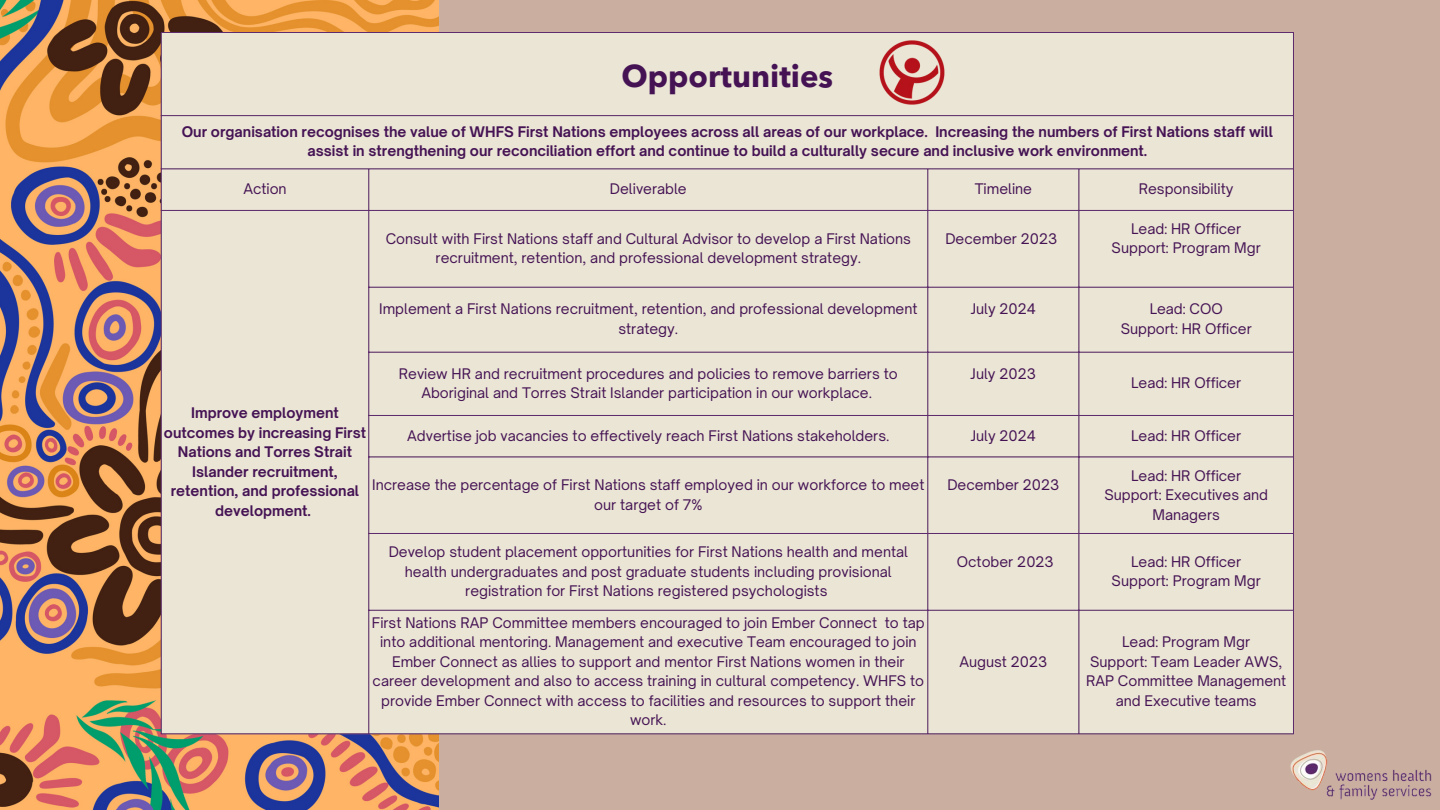
<style>
.page{position:relative;width:1440px;height:810px;background:#caafa0}
.page>*{position:absolute;margin:0;border:0;box-sizing:border-box;transform-origin:0 0}
.t1{font:700 31px "Avenir Next Thai Modern";color:#451354}
.t2{font:14px/19.5px "Open Sauce One";color:#451354;text-align:center}
.t3{font:700 14px/19.5px "Open Sauce One";color:#451354;text-align:center}
</style>
<div class="page">
<img style="left:0;top:0;width:439px;height:810px">
<div style="left:162px;top:33px;width:1131px;height:701px;background:#eae5d5"></div>
<hr style="left:161px;top:33px;width:1px;height:701px;background:#5e2b6d">
<hr style="left:369px;top:169px;width:1px;height:565px;background:#5e2b6d">
<hr style="left:928px;top:169px;width:1px;height:565px;background:#5e2b6d">
<hr style="left:1079px;top:169px;width:1px;height:565px;background:#5e2b6d">
<hr style="left:1293px;top:33px;width:1px;height:701px;background:#5e2b6d">
<hr style="left:161px;top:32px;width:1133px;height:1px;background:#5e2b6d">
<hr style="left:161px;top:115px;width:1133px;height:1px;background:#5e2b6d">
<hr style="left:161px;top:169px;width:1133px;height:1px;background:#5e2b6d">
<hr style="left:161px;top:210px;width:1133px;height:1px;background:#5e2b6d">
<hr style="left:369px;top:287px;width:925px;height:1px;background:#5e2b6d">
<hr style="left:369px;top:352px;width:925px;height:1px;background:#5e2b6d">
<hr style="left:369px;top:415px;width:925px;height:1px;background:#5e2b6d">
<hr style="left:369px;top:457px;width:925px;height:1px;background:#5e2b6d">
<hr style="left:369px;top:533px;width:925px;height:1px;background:#5e2b6d">
<hr style="left:369px;top:610px;width:925px;height:1px;background:#5e2b6d">
<hr style="left:161px;top:734px;width:1133px;height:1px;background:#5e2b6d">
<img style="left:1291px;top:750px;width:141px;height:50px">
<img style="left:862px;top:33px;width:96px;height:90px">
<p class="t1" style="left:622px;top:52px;width:213px">Opportunities</p>
<p class="t3" style="left:182px;top:122px;width:1093px">Our organisation recognises the value of WHFS First Nations employees across all areas of our workplace. Increasing the numbers of First Nations staff will assist in strengthening our reconciliation effort and continue to build a culturally secure and inclusive work environment.</p>
<p class="t2" style="left:243px;top:179px;width:45px">Action</p>
<p class="t2" style="left:610px;top:179px;width:78px">Deliverable</p>
<p class="t2" style="left:975px;top:179px;width:59px">Timeline</p>
<p class="t2" style="left:1139px;top:179px;width:96px">Responsibility</p>
<p class="t2" style="left:386px;top:229px;width:527px">Consult with First Nations staff and Cultural Advisor to develop a First Nations recruitment, retention, and professional development strategy.</p>
<p class="t2" style="left:945px;top:229px;width:114px">December 2023</p>
<p class="t2" style="left:1131px;top:219px;width:111px">Lead: HR Officer</p>
<p class="t2" style="left:1112px;top:238px;width:151px">Support: Program Mgr</p>
<p class="t2" style="left:379px;top:299px;width:540px">Implement a First Nations recruitment, retention, and professional development strategy.</p>
<p class="t2" style="left:971px;top:299px;width:67px">July 2024</p>
<p class="t2" style="left:1150px;top:299px;width:75px">Lead: COO</p>
<p class="t2" style="left:1121px;top:319px;width:133px">Support: HR Officer</p>
<p class="t2" style="left:399px;top:364px;width:500px">Review HR and recruitment procedures and policies to remove barriers to<br>Aboriginal and Torres Strait Islander participation in our workplace.</p>
<p class="t2" style="left:971px;top:364px;width:67px">July 2023</p>
<p class="t2" style="left:1131px;top:373px;width:111px">Lead: HR Officer</p>
<p class="t3" style="left:164px;top:403px;width:204px">Improve employment outcomes by increasing First<br>Nations and Torres Strait<br>Islander recruitment, retention, and professional development.</p>
<p class="t2" style="left:407px;top:425px;width:484px">Advertise job vacancies to effectively reach First Nations stakeholders.</p>
<p class="t2" style="left:971px;top:425px;width:67px">July 2024</p>
<p class="t2" style="left:1131px;top:425px;width:111px">Lead: HR Officer</p>
<p class="t2" style="left:372px;top:475px;width:554px">Increase the percentage of First Nations staff employed in our workforce to meet our target of 7%</p>
<p class="t2" style="left:947px;top:475px;width:114px">December 2023</p>
<p class="t2" style="left:1131px;top:465px;width:111px">Lead: HR Officer</p>
<p class="t2" style="left:1104px;top:485px;width:165px">Support: Executives and<br>Managers</p>
<p class="t2" style="left:389px;top:542px;width:521px">Develop student placement opportunities for First Nations health and mental health undergraduates and post graduate students including provisional registration for First Nations registered psychologists</p>
<p class="t2" style="left:957px;top:552px;width:98px">October 2023</p>
<p class="t2" style="left:1131px;top:552px;width:111px">Lead: HR Officer</p>
<p class="t2" style="left:1112px;top:571px;width:151px">Support: Program Mgr</p>
<p class="t2" style="left:372px;top:613px;width:554px">First Nations RAP Committee members encouraged to join Ember Connect to tap into additional mentoring. Management and executive Team encouraged to join Ember Connect as allies to support and mentor First Nations women in their career development and also to access training in cultural competency. WHFS to provide Ember Connect with access to facilities and resources to support their work.</p>
<p class="t2" style="left:959px;top:652px;width:90px">August 2023</p>
<p class="t2" style="left:1122px;top:632px;width:129px">Lead: Program Mgr</p>
<p class="t2" style="left:1086px;top:652px;width:202px">Support: Team Leader AWS,<br>RAP Committee Management and Executive teams</p>
</div>
